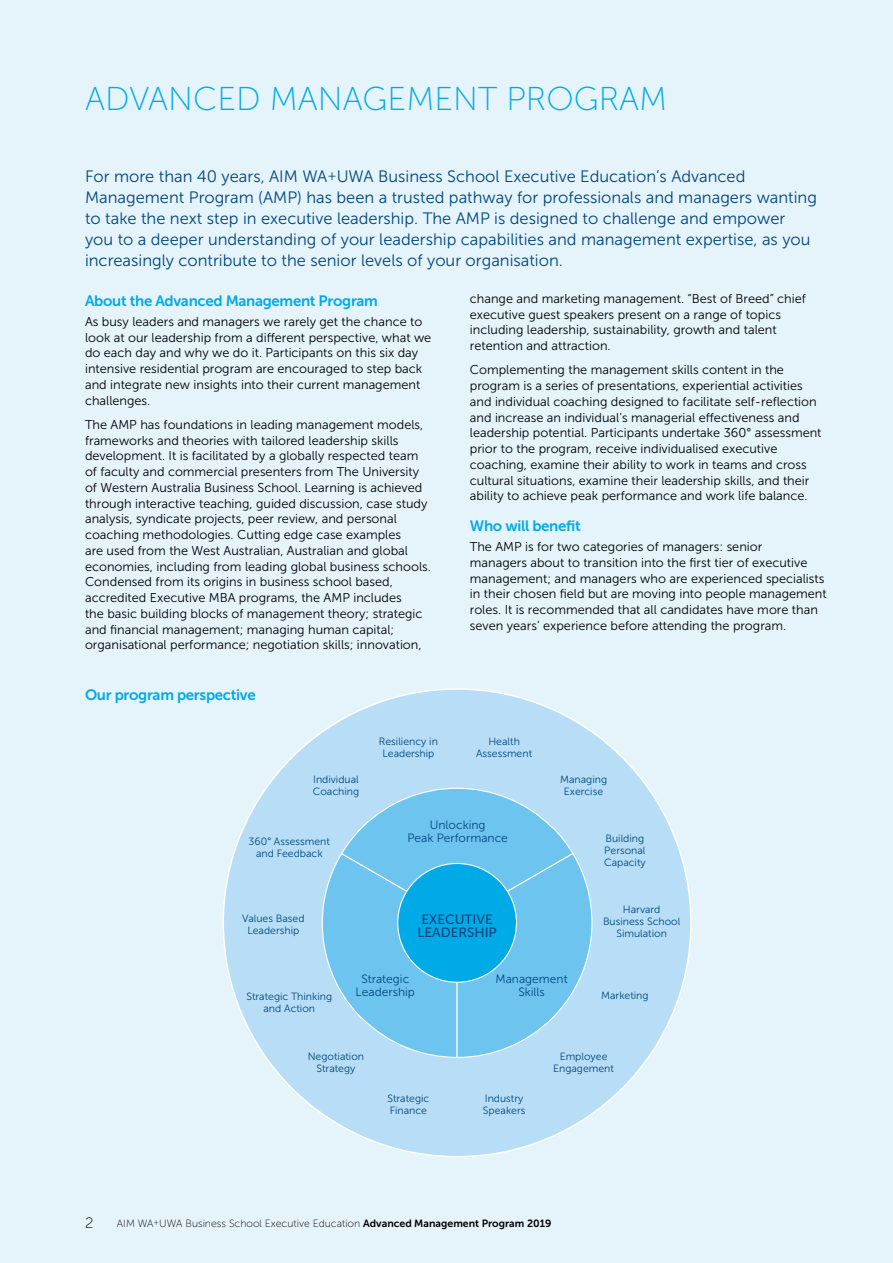
<style>
.page{position:relative;width:893px;height:1263px;background:#e5f3fb}
.page>*{position:absolute;margin:0;border:0;box-sizing:border-box;transform-origin:0 0}
.t1{font:33px "Museo Sans 100";color:#00aae7}
.t2{font:16.5px/21px "Museo Sans 300";color:#00467f}
.t3{font:15px "Museo Sans 700";letter-spacing:-.02em;color:#00aae7}
.t4{font:15px "Museo Sans 100";color:#000}
.t5{font:13.5px/13.5px "Museo Sans 500";color:#00467f}
.t6{font:12.75px/15.8px "Museo Sans 300";color:#000}
.t7{font:12px/13.5px "Museo Sans 300";color:#00467f;text-align:center}
.t8{font:10.5px/12px "Museo Sans 300";color:#00467f;text-align:center}
.t9{font:10.5px "Museo Sans 100";color:#000}
.s1{font-size:13.5px}
.s2{font-family:"Roihu"}
.s3{font-size:8.25px}
.s4{font-family:"Museo Sans 700"}
</style>
<div class="page">
<div style="left:223px;top:689px;width:468px;height:468px;background:#b7def6;border-radius:50%"></div>
<svg style="left:321px;top:787px;width:272px;height:271px"></svg>
<div style="left:398px;top:863px;width:118px;height:119px;background:#00aae7;border-radius:50%"></div>
<h1 class="t1" style="left:85px;top:81px;width:584px">ADVANCED MANAGEMENT PROGRAM</h1>
<p class="t2" style="left:85px;top:166px;width:733px">For more than 40 years, AIM WA<span class="s1">+</span>UWA Business School Executive Education’s Advanced Management Program (AMP) has been a trusted pathway for professionals and managers wanting to take the next step in executive leadership. The AMP is designed to challenge and empower you to a deeper understanding of your leadership capabilities and management expertise, as you increasingly contribute to the senior levels of your organisation.</p>
<p class="t3" style="left:85px;top:292px;width:294px">About the Advanced Management Program</p>
<p class="t6" style="left:85px;top:314px;width:348px">As busy leaders and managers we rarely get the chance to look at our leadership from a different perspective, what we do each day and why we do it. Participants on this six day intensive residential program are encouraged to step back and integrate new insights into their current management challenges.</p>
<p class="t6" style="left:85px;top:417px;width:347px">The AMP has foundations in leading management models, frameworks and theories with tailored leadership skills development. It is facilitated by a globally respected team of faculty and commercial presenters from The University of Western Australia Business School. Learning is achieved through interactive teaching, guided discussion, case study analysis, syndicate projects, peer review, and personal coaching methodologies. Cutting edge case examples<br>are used from the West Australian, Australian and global economies, including from leading global business schools.<br>Condensed from its origins in business school based, accredited Executive MBA programs, the AMP includes<br>the basic building blocks of management theory; strategic and financial management; managing human capital; organisational performance; negotiation skills; innovation,</p>
<p class="t6" style="left:470px;top:291px;width:338px">change and marketing management. “Best of Breed” chief executive guest speakers present on a range of topics including leadership, sustainability, growth and talent retention and attraction.</p>
<p class="t6" style="left:470px;top:362px;width:353px">Complementing the management skills content in the program is a series of presentations, experiential activities and individual coaching designed to facilitate self-reflection and increase an individual’s managerial effectiveness and leadership potential. Participants undertake 360° assessment prior to the program, receive individualised executive coaching, examine their ability to work in teams and cross cultural situations, examine their leadership skills, and their ability to achieve peak performance and work life balance.</p>
<p class="t3" style="left:470px;top:518px;width:112px">Who will benefit</p>
<p class="t6" style="left:470px;top:539px;width:358px">The AMP is for two categories of managers: senior<br>managers about to transition into the first tier of executive management; and managers who are experienced specialists in their chosen field but are moving into people management roles. It is recommended that all candidates have more than seven years’ experience before attending the program.</p>
<p class="t3" style="left:85px;top:687px;width:172px">Our program perspective</p>
<p class="t8" style="left:379px;top:735px;width:61px">Resiliency in<br>Leadership</p>
<p class="t8" style="left:476px;top:735px;width:58px">Health<br>Assessment</p>
<p class="t8" style="left:313px;top:773px;width:48px;text-align:left">Individual<br>Coaching</p>
<p class="t8" style="left:560px;top:773px;width:48px">Managing<br>Exercise</p>
<p class="t8" style="left:249px;top:836px;width:83px">360<span class="s2">°</span> Assessment and Feedback</p>
<p class="t7" style="left:407px;top:818px;width:102px">Unlocking<br>Peak Performance</p>
<p class="t8" style="left:604px;top:832px;width:43px;text-align:left">Building<br>Personal<br>Capacity</p>
<p class="t8" style="left:242px;top:912px;width:64px">Values Based<br>Leadership</p>
<p class="t5" style="left:417px;top:912px;width:81px">EXECUTIVE<br>LEADERSHIP</p>
<p class="t8" style="left:603px;top:904px;width:79px">Harvard<br>Business School<br>Simulation</p>
<p class="t8" style="left:246px;top:990px;width:87px">Strategic Thinking and Action</p>
<p class="t7" style="left:356px;top:972px;width:61px">Strategic<br>Leadership</p>
<p class="t7" style="left:495px;top:972px;width:74px">Management<br>Skills</p>
<p class="t8" style="left:601px;top:990px;width:49px">Marketing</p>
<p class="t8" style="left:308px;top:1050px;width:58px">Negotiation<br>Strategy</p>
<p class="t8" style="left:387px;top:1092px;width:43px;text-align:left">Strategic<br>Finance</p>
<p class="t8" style="left:483px;top:1092px;width:44px;text-align:left">Industry<br>Speakers</p>
<p class="t8" style="left:553px;top:1050px;width:62px">Employee<br>Engagement</p>
<p class="t4" style="left:85px;top:1215px;width:10px">2</p>
<p class="t9" style="left:117px;top:1217px;width:436px">AIM WA<span class="s3">+</span>UWA Business School Executive Education <span class="s4">Advanced Management Program 2019</span></p>
</div>
